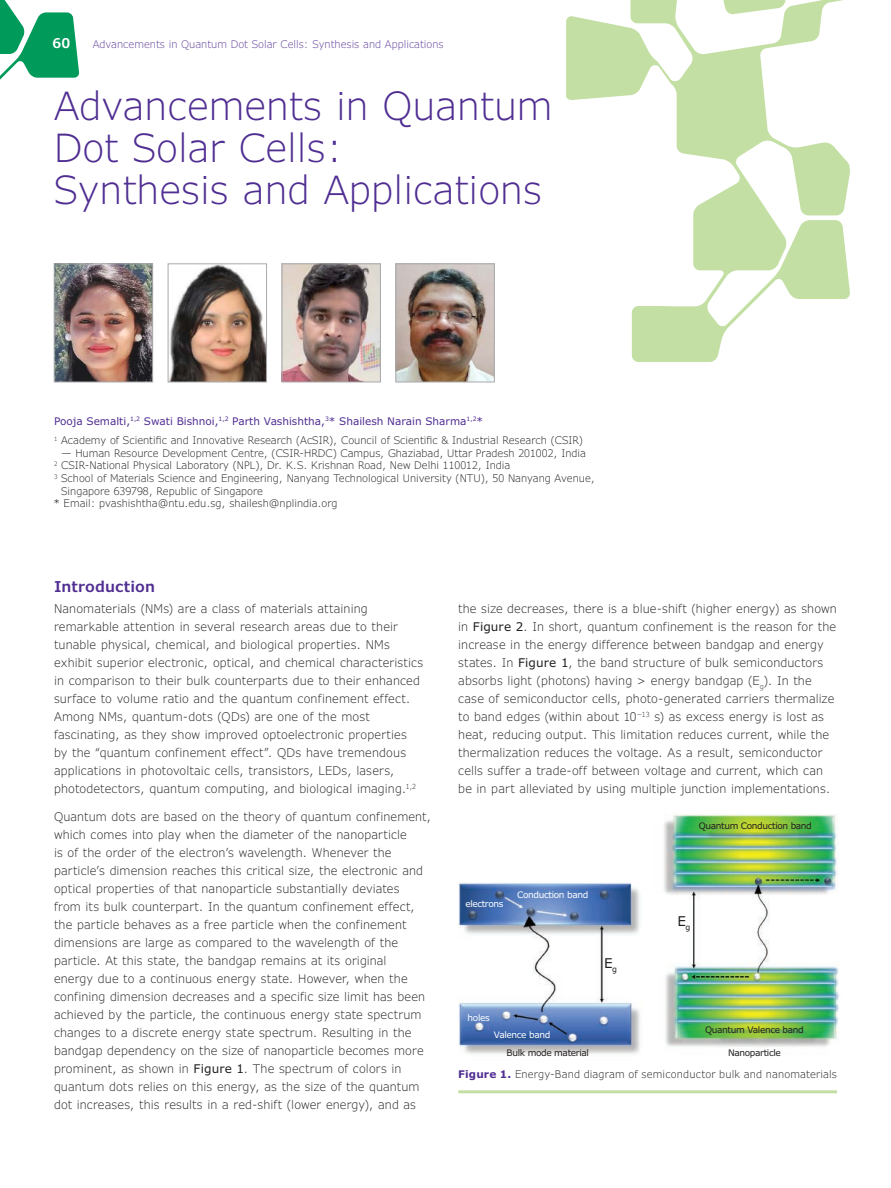
<style>
.page{position:relative;width:891px;height:1188px;background:#fff}
.page>*{position:absolute;margin:0;border:0;box-sizing:border-box;transform-origin:0 0}
.t1{font:300 39px/42px "Verdana Pro";color:#502e92}
.t2{font:600 15px "Verdana Pro";letter-spacing:.005em;color:#502e92}
.t3{font:13.5px "Verdana Pro";color:#231f20}
.t4{font:600 13.5px "Verdana Pro";color:#fff}
.t5{font:300 12px/18px "Verdana Pro";letter-spacing:.01em;color:#231f20}
.t6{font:300 10.5px/19.4px "Verdana Pro";color:#231f20}
.t7{font:300 10.5px "Verdana Pro";color:#5f3e99}
.t8{font:9px "Verdana Pro";letter-spacing:-.04em;color:#231f20}
.t9{font:9px "Verdana Pro";letter-spacing:-.04em;color:#fff}
.s1{font-weight:400;color:#502e92}
.s2{font-weight:400}
.s3{font-weight:700;color:#502e92}
</style>
<div class="page">
<svg style="left:0;top:0;width:79px;height:80px"></svg>
<img style="left:170px;top:266px;width:95px;height:114px">
<div style="left:168px;top:264px;width:99px;height:118px;border:1px solid #a8a9ad"></div>
<img style="left:284px;top:266px;width:95px;height:114px">
<div style="left:282px;top:264px;width:99px;height:118px;border:1px solid #a8a9ad"></div>
<img style="left:398px;top:362px;width:95px;height:18px">
<div style="left:396px;top:264px;width:99px;height:118px;border:1px solid #a8a9ad"></div>
<img style="left:56px;top:266px;width:95px;height:114px">
<div style="left:54px;top:264px;width:99px;height:118px;border:1px solid #a8a9ad"></div>
<img style="left:458px;top:813px;width:382px;height:241px">
<hr style="left:458px;top:1090px;width:379px;height:3px;background:#c3dfa4">
<svg style="left:303px;top:0;width:547px;height:362px"></svg>
<p class="t4" style="left:53px;top:35px;width:19px">60</p>
<p class="t7" style="left:93px;top:38px;width:353px">Advancements in Quantum Dot Solar Cells: Synthesis and Applications</p>
<h1 class="t1" style="left:54px;top:85px;width:500px">Advancements in Quantum<br>Dot Solar Cells:<br>Synthesis and Applications</h1>
<p class="t6" style="left:54px;top:412px;width:531px"><span class="s1">Pooja Semalti,</span><sup>1,2</sup> <span class="s1">Swati Bishnoi,</span><sup>1,2</sup> <span class="s1">Parth Vashishtha,</span><sup>3</sup><span class="s1">* Shailesh Narain Sharma</span><sup>1,2</sup><span class="s1">*<br></span><sup>1</sup> Academy of Scientific and Innovative Research (AcSIR), Council of Scientific &amp; Industrial Research (CSIR)</p>
<p class="t6" style="left:61px;top:444px;width:526px">— Human Resource Development Centre, (CSIR-HRDC) Campus, Ghaziabad, Uttar Pradesh 201002, India</p>
<p class="t6" style="left:54px;top:456px;width:458px"><sup>2</sup> CSIR-National Physical Laboratory (NPL), Dr. K.S. Krishnan Road, New Delhi 110012, India</p>
<p class="t6" style="left:54px;top:469px;width:542px"><sup>3</sup> School of Materials Science and Engineering, Nanyang Technological University (NTU), 50 Nanyang Avenue,</p>
<p class="t6" style="left:61px;top:481px;width:203px">Singapore 639798, Republic of Singapore</p>
<p class="t6" style="left:54px;top:494px;width:285px">* Email: pvashishtha@ntu.edu.sg, shailesh@nplindia.org</p>
<p class="t2" style="left:54px;top:577px;width:103px">Introduction</p>
<p class="t5" style="left:54px;top:600px;width:371px">Nanomaterials (NMs) are a class of materials attaining remarkable attention in several research areas due to their tunable physical, chemical, and biological properties. NMs exhibit superior electronic, optical, and chemical characteristics in comparison to their bulk counterparts due to their enhanced surface to volume ratio and the quantum confinement effect.<br>Among NMs, quantum-dots (QDs) are one of the most fascinating, as they show improved optoelectronic properties by the “quantum confinement effect”. QDs have tremendous applications in photovoltaic cells, transistors, LEDs, lasers, photodetectors, quantum computing, and biological imaging.<sup>1,2</sup></p>
<p class="t5" style="left:54px;top:808px;width:379px">Quantum dots are based on the theory of quantum confinement, which comes into play when the diameter of the nanoparticle<br>is of the order of the electron’s wavelength. Whenever the particle’s dimension reaches this critical size, the electronic and optical properties of that nanoparticle substantially deviates<br>from its bulk counterpart. In the quantum confinement effect, the particle behaves as a free particle when the confinement dimensions are large as compared to the wavelength of the particle. At this state, the bandgap remains at its original<br>energy due to a continuous energy state. However, when the confining dimension decreases and a specific size limit has been achieved by the particle, the continuous energy state spectrum changes to a discrete energy state spectrum. Resulting in the bandgap dependency on the size of nanoparticle becomes more prominent, as shown in <span class="s2">Figure 1</span>. The spectrum of colors in quantum dots relies on this energy, as the size of the quantum dot increases, this results in a red-shift (lower energy), and as</p>
<p class="t5" style="left:458px;top:600px;width:380px">the size decreases, there is a blue-shift (higher energy) as shown in <span class="s2">Figure 2</span>. In short, quantum confinement is the reason for the increase in the energy difference between bandgap and energy states. In <span class="s2">Figure 1</span>, the band structure of bulk semiconductors absorbs light (photons) having &gt; energy bandgap (E<sub>g</sub>). In the case of semiconductor cells, photo-generated carriers thermalize to band edges (within about 10<sup>−13</sup> s) as excess energy is lost as heat, reducing output. This limitation reduces current, while the thermalization reduces the voltage. As a result, semiconductor cells suffer a trade-off between voltage and current, which can be in part alleviated by using multiple junction implementations.</p>
<p class="t9" style="left:465px;top:898px;width:40px">electrons</p>
<p class="t9" style="left:517px;top:889px;width:73px">Conduction band</p>
<p class="t9" style="left:468px;top:1012px;width:24px">holes</p>
<p class="t3" style="left:604px;top:954px;width:14px">E<sub>g</sub></p>
<p class="t8" style="left:699px;top:820px;width:115px">Quantum Conduction band</p>
<p class="t3" style="left:678px;top:912px;width:14px">E<sub>g</sub></p>
<p class="t8" style="left:705px;top:1024px;width:100px">Quantum Valence band</p>
<p class="t9" style="left:494px;top:1029px;width:58px">Valence band</p>
<p class="t8" style="left:507px;top:1047px;width:84px">Bulk mode material</p>
<p class="t8" style="left:728px;top:1047px;width:54px">Nanoparticle</p>
<p class="t6" style="left:458px;top:1065px;width:380px"><span class="s3">Figure 1.</span> Energy-Band diagram of semiconductor bulk and nanomaterials</p>
</div>
